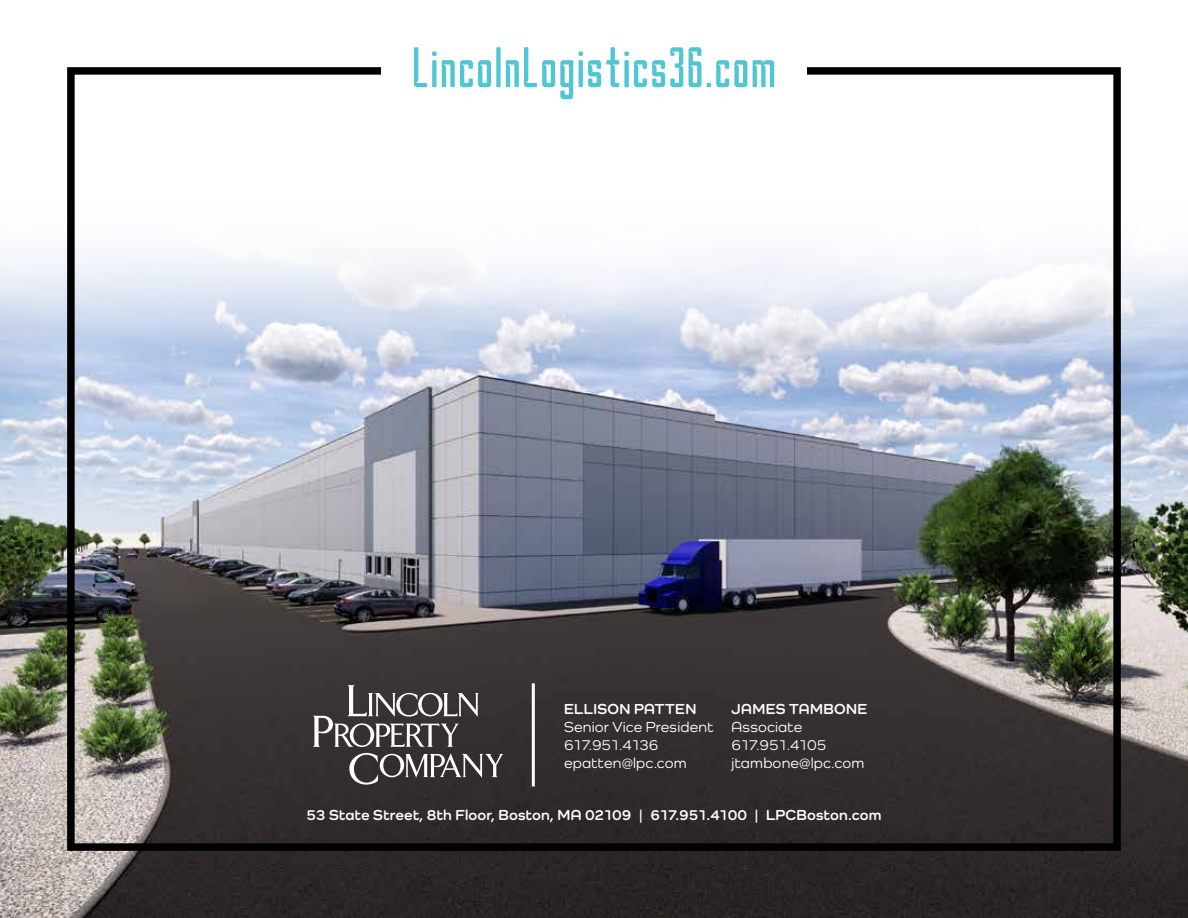
<style>
.page{position:relative;width:1188px;height:918px;background:#fff}
.page>*{position:absolute;margin:0;border:0;box-sizing:border-box;transform-origin:0 0}
.t1{font:60px "Borg";letter-spacing:.035em;color:#50c5d3}
.t2{font:700 15px "Como";letter-spacing:.015em;color:#fff}
.t3{font:500 15px/18px "Como";letter-spacing:.01em;color:#fff}
</style>
<div class="page">
<img style="left:0;top:252px;width:1188px;height:666px">
<div style="left:67px;top:67px;width:1054px;height:784px;border:8px solid #000"></div>
<hr style="left:532px;top:683px;width:3px;height:103px;background:#fff">
<svg style="left:313px;top:685px;width:166px;height:62px;background:#605b5d"></svg>
<svg style="left:349px;top:753px;width:155px;height:32px;background:#5f5a5c"></svg>
<div style="left:381px;top:44px;width:426px;height:45px;background:#fff"></div>
<h1 class="t1" style="left:412px;top:34px;width:365px">LincolnLogistics36.com</h1>
<p class="t2" style="left:564px;top:699px;width:134px">ELLISON PATTEN</p>
<p class="t3" style="left:564px;top:717px;width:151px">Senior Vice President<br>617.951.4136 epatten@lpc.com</p>
<p class="t2" style="left:732px;top:699px;width:137px">JAMES TAMBONE</p>
<p class="t3" style="left:732px;top:717px;width:134px">Associate<br>617.951.4105 jtambone@lpc.com</p>
<p class="t2" style="left:307px;top:806px;width:576px">53 State Street, 8th Floor, Boston, MA 02109 | 617.951.4100 | LPCBoston.com</p>
</div>
